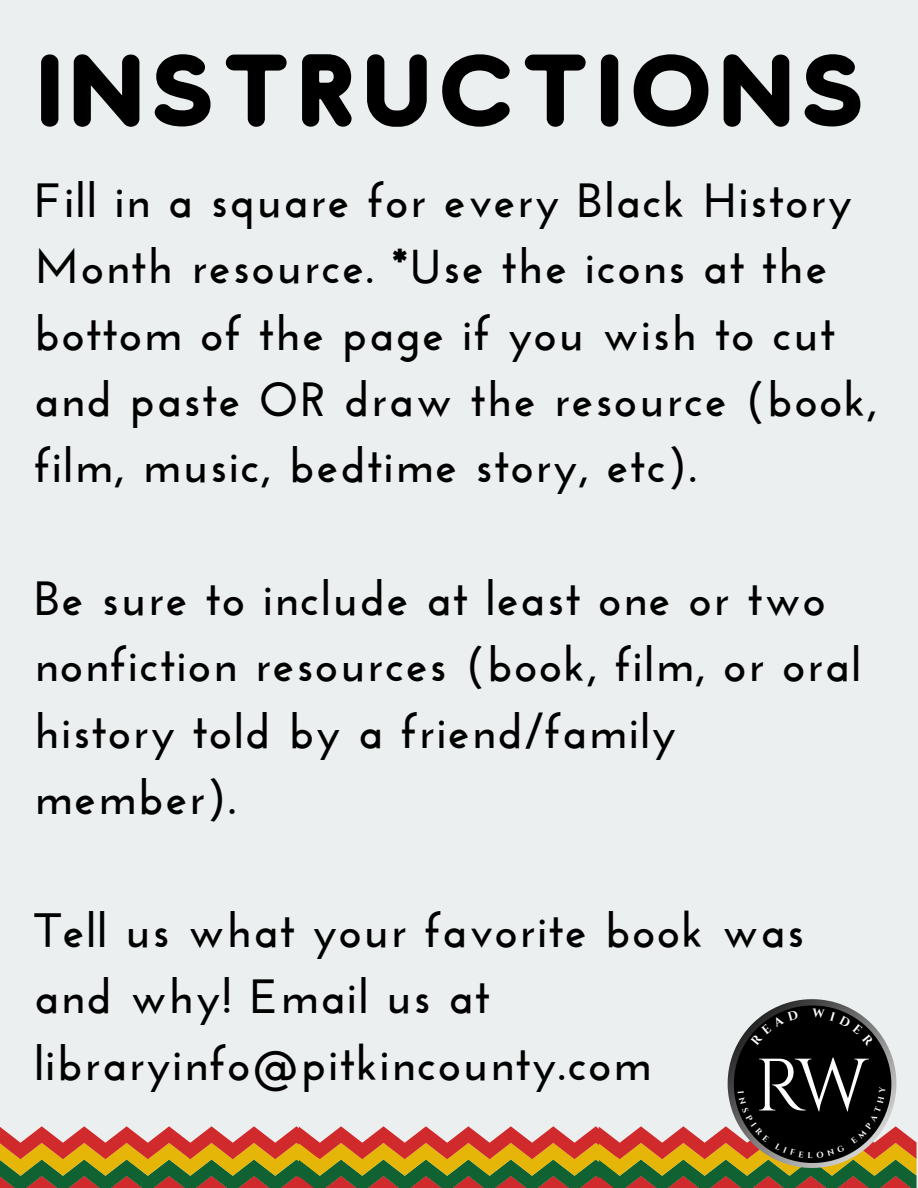
<style>
.page{position:relative;width:918px;height:1188px;background:#ecefef}
.page>*{position:absolute;margin:0;border:0;box-sizing:border-box;transform-origin:0 0}
.t1{font:102px "Studly";color:#000}
.t2{font:73.95px "Cinzel";color:#fff}
.t3{font:700 48px/66.3px "Josefin Sans";letter-spacing:.04em;color:#000}
</style>
<div class="page">
<svg style="left:0;top:999px;width:917px;height:189px"></svg>
<h1 class="t1" style="left:34px;top:35px;width:836px">INSTRUCTIONS</h1>
<p class="t3" style="left:34px;top:172px;width:844px">Fill in a square for every Black History Month resource. *Use the icons at the bottom of the page if you wish to cut and paste OR draw the resource (book, film, music, bedtime story, etc).</p>
<p class="t3" style="left:34px;top:570px;width:828px">Be sure to include at least one or two nonfiction resources (book, film, or oral history told by a friend/family member).</p>
<p class="t3" style="left:34px;top:902px;width:771px">Tell us what your favorite book was and why! Email us at libraryinfo@pitkincounty.com</p>
<h2 class="t2" style="left:755px;top:1039px;width:115px">RW</h2>
</div>
